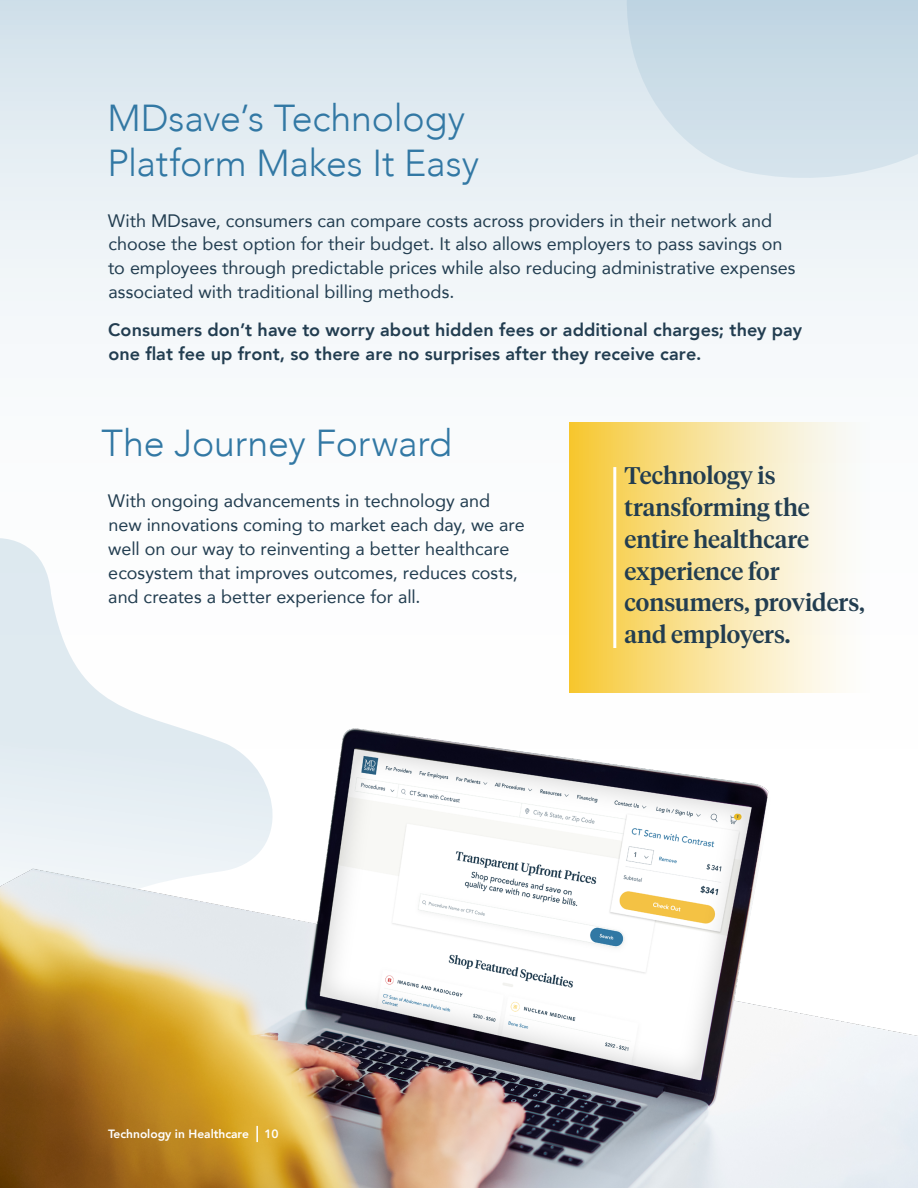
<style>
.page{position:relative;width:918px;height:1188px;background:#fff}
.page>*{position:absolute;margin:0;border:0;box-sizing:border-box;transform-origin:0 0}
.t1{font:300 37.5px/45px "Avenir";letter-spacing:-.005em;color:#3278a4}
.t2{font:500 24px/31.8px "Tiempos Headline";color:#223d50}
.t3{font:18px/24px "Avenir";color:#223d50}
.t4{font:800 18px/24px "Avenir";letter-spacing:.005em;color:#223d50}
.t5{font:800 12px "Avenir";color:#fff}
</style>
<div class="page">
<svg style="left:0;top:0;width:918px;height:330px;fill:#eaf1f5"></svg>
<svg style="left:0;top:538px;width:71px;height:120px;fill:#dee9f0"></svg>
<svg style="left:616px;top:0;width:302px;height:182px;background:#cedee9"></svg>
<svg style="left:569px;top:422px;width:279px;height:236px;background:#f9e39c"></svg>
<hr style="left:613px;top:467px;width:3px;height:181px;background:#fff">
<img style="left:0;top:658px;width:918px;height:530px">
<svg style="left:256px;top:1126px;width:2px;height:16px"></svg>
<h1 class="t1" style="left:107px;top:95px;width:373px">MDsave’s Technology<br>Platform Makes It Easy</h1>
<p class="t3" style="left:108px;top:208px;width:689px">With MDsave, consumers can compare costs across providers in their network and choose the best option for their budget. It also allows employers to pass savings on to employees through predictable prices while also reducing administrative expenses associated with traditional billing methods.</p>
<p class="t4" style="left:108px;top:318px;width:695px">Consumers don’t have to worry about hidden fees or additional charges; they pay one flat fee up front, so there are no surprises after they receive care.</p>
<h1 class="t1" style="left:102px;top:421px;width:352px">The Journey Forward</h1>
<p class="t3" style="left:108px;top:488px;width:418px">With ongoing advancements in technology and new innovations coming to market each day, we are well on our way to reinventing a better healthcare ecosystem that improves outcomes, reduces costs, and creates a better experience for all.</p>
<h2 class="t2" style="left:625px;top:459px;width:242px">Technology is transforming the entire healthcare experience for consumers, providers, and employers.</h2>
<p class="t5" style="left:108px;top:1125px;width:142px">Technology in Healthcare</p>
<p class="t5" style="left:265px;top:1125px;width:16px">10</p>
</div>
